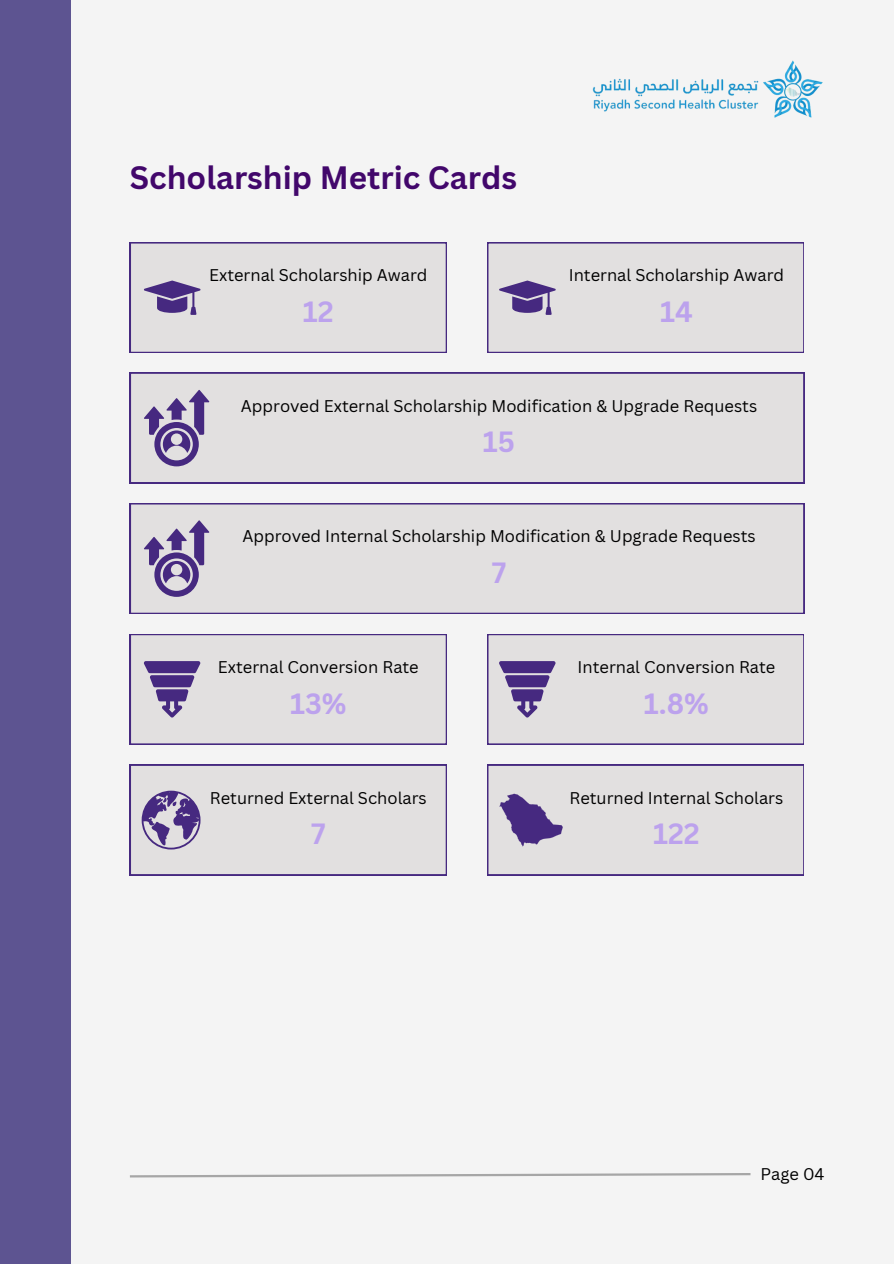
<style>
.page{position:relative;width:894px;height:1264px;background:#fff}
.page>*{position:absolute;margin:0;border:0;box-sizing:border-box;transform-origin:0 0}
.t1{font:700 31.5px "Canva Sans";color:#42076b}
.t2{font:700 28.5px "Canva Sans";color:#bca2ed}
.t3{font:16.5px "Canva Sans";color:#000}
</style>
<div class="page">
<div style="left:0;top:0;width:893px;height:1263px;background:#f4f4f4"></div>
<div style="left:0;top:0;width:71px;height:1263px;background:#5d5491"></div>
<img style="left:763px;top:60px;width:60px;height:58px">
<img style="left:592px;top:78px;width:167px;height:33px">
<svg style="left:130px;top:1173px;width:621px;height:5px"></svg>
<svg style="left:130px;top:242px;width:316px;height:111px;background:#d7d3d9"></svg>
<div style="left:130px;top:373px;width:674px;height:110px;background:#e2e0e0"></div>
<div style="left:130px;top:503px;width:674px;height:110px;background:#e2e0e0"></div>
<svg style="left:487px;top:242px;width:316px;height:111px;background:#d7d3d9"></svg>
<svg style="left:144px;top:390px;width:65px;height:76px;background:#a396b9"></svg>
<svg style="left:144px;top:520px;width:65px;height:77px;background:#a497ba"></svg>
<svg style="left:130px;top:634px;width:316px;height:110px;background:#d6d1d8"></svg>
<svg style="left:487px;top:634px;width:316px;height:110px;background:#d6d1d8"></svg>
<svg style="left:130px;top:764px;width:316px;height:111px;background:#d4d0d7"></svg>
<svg style="left:487px;top:764px;width:316px;height:111px;background:#d4d0d7"></svg>
<p class="t1" style="left:130px;top:155px;width:388px">Scholarship Metric Cards</p>
<p class="t3" style="left:209px;top:264px;width:220px">External Scholarship Award</p>
<p class="t2" style="left:303px;top:291px;width:32px">12</p>
<p class="t3" style="left:568px;top:264px;width:217px">Internal Scholarship Award</p>
<h1 class="t2" style="left:660px;top:291px;width:34px">14</h1>
<p class="t3" style="left:241px;top:394px;width:517px">Approved External Scholarship Modification &amp; Upgrade Requests</p>
<p class="t2" style="left:483px;top:422px;width:34px">15</p>
<p class="t3" style="left:242px;top:524px;width:514px">Approved Internal Scholarship Modification &amp; Upgrade Requests</p>
<p class="t2" style="left:491px;top:552px;width:16px">7</p>
<p class="t3" style="left:218px;top:655px;width:202px">External Conversion Rate</p>
<p class="t2" style="left:290px;top:683px;width:58px">13%</p>
<p class="t3" style="left:210px;top:786px;width:218px">Returned External Scholars</p>
<p class="t2" style="left:311px;top:813px;width:16px">7</p>
<p class="t3" style="left:577px;top:655px;width:199px">Internal Conversion Rate</p>
<p class="t2" style="left:643px;top:683px;width:66px">1.8%</p>
<p class="t3" style="left:569px;top:786px;width:215px">Returned Internal Scholars</p>
<p class="t2" style="left:653px;top:813px;width:48px">122</p>
<p class="t3" style="left:760px;top:1162px;width:66px">Page 04</p>
</div>
